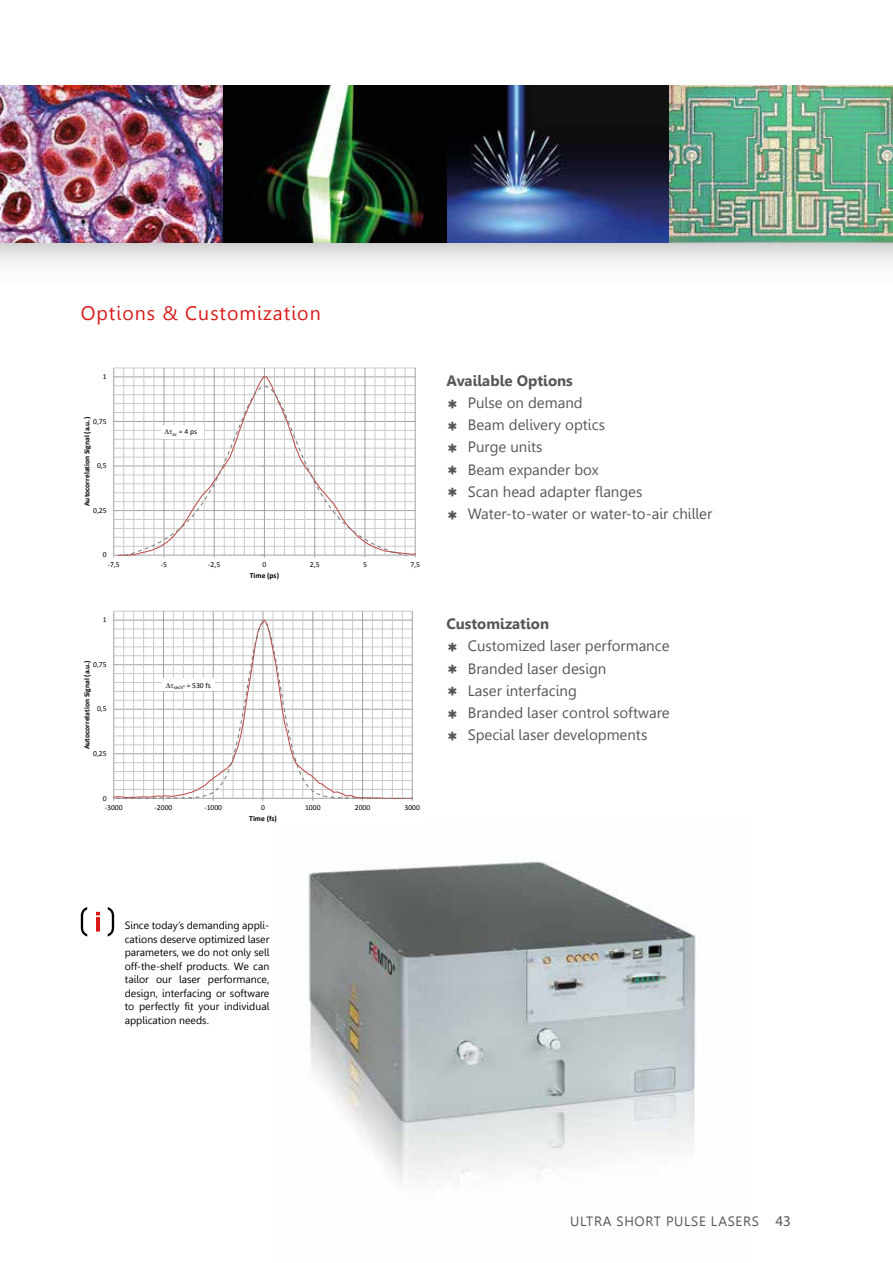
<style>
.page{position:relative;width:893px;height:1263px;background:#fff}
.page>*{position:absolute;margin:0;border:0;box-sizing:border-box;transform-origin:0 0}
.t1{font:19.5px "Gisha";letter-spacing:.05em;color:#da1a19}
.t2{font:15px/22px "Gisha";color:#575756}
.t3{font:15px "Myriad Pro";color:#575756}
.t4{font:13.5px "Gisha";letter-spacing:.05em;color:#575756}
.t5{font:10.5px/13.5px "Gisha";color:#000;text-align:justify}
.t6{font:7.65px "Calibri";color:#000}
.t7{font:700 7.65px "Calibri";color:#000}
.s1{font-weight:700}
.s2{font-family:"Handel Gothic BT";font-size:24px}
</style>
<div class="page">
<div style="left:0;top:242px;width:893px;height:43px;background:linear-gradient(to bottom,#d9d9d8,#fff)"></div>
<img style="left:0;top:85px;width:223px;height:157px">
<svg style="left:446px;top:85px;width:224px;height:157px;background:#242e4c"></svg>
<img style="left:223px;top:85px;width:223px;height:157px">
<img style="left:670px;top:85px;width:223px;height:157px">
<img style="left:308px;top:861px;width:388px;height:322px">
<hr style="left:114px;top:368px;width:301px;height:1px;background:#cacac9">
<hr style="left:123px;top:368px;width:1px;height:187px;background:#cacac9">
<hr style="left:134px;top:368px;width:1px;height:187px;background:#cacac9">
<hr style="left:144px;top:368px;width:1px;height:187px;background:#cacac9">
<hr style="left:154px;top:368px;width:1px;height:187px;background:#cacac9">
<hr style="left:174px;top:368px;width:1px;height:187px;background:#cacac9">
<hr style="left:184px;top:368px;width:1px;height:187px;background:#cacac9">
<hr style="left:194px;top:368px;width:1px;height:187px;background:#cacac9">
<hr style="left:204px;top:368px;width:1px;height:187px;background:#cacac9">
<hr style="left:224px;top:368px;width:1px;height:187px;background:#cacac9">
<hr style="left:234px;top:368px;width:1px;height:187px;background:#cacac9">
<hr style="left:244px;top:368px;width:1px;height:187px;background:#cacac9">
<hr style="left:254px;top:368px;width:1px;height:187px;background:#cacac9">
<hr style="left:274px;top:368px;width:1px;height:187px;background:#cacac9">
<hr style="left:284px;top:368px;width:1px;height:187px;background:#cacac9">
<hr style="left:294px;top:368px;width:1px;height:187px;background:#cacac9">
<hr style="left:304px;top:368px;width:1px;height:187px;background:#cacac9">
<hr style="left:324px;top:368px;width:1px;height:187px;background:#cacac9">
<hr style="left:335px;top:368px;width:1px;height:187px;background:#cacac9">
<hr style="left:345px;top:368px;width:1px;height:187px;background:#cacac9">
<hr style="left:355px;top:368px;width:1px;height:187px;background:#cacac9">
<hr style="left:375px;top:368px;width:1px;height:187px;background:#cacac9">
<hr style="left:385px;top:368px;width:1px;height:187px;background:#cacac9">
<hr style="left:395px;top:368px;width:1px;height:187px;background:#cacac9">
<hr style="left:405px;top:368px;width:1px;height:187px;background:#cacac9">
<hr style="left:113px;top:368px;width:1px;height:187px;background:#a2a2a2">
<hr style="left:164px;top:368px;width:1px;height:187px;background:#a2a2a2">
<hr style="left:214px;top:368px;width:1px;height:187px;background:#a2a2a2">
<hr style="left:314px;top:368px;width:1px;height:187px;background:#a2a2a2">
<hr style="left:365px;top:368px;width:1px;height:187px;background:#a2a2a2">
<hr style="left:415px;top:368px;width:1px;height:187px;background:#a2a2a2">
<hr style="left:264px;top:368px;width:1px;height:187px;background:#a2a2a2">
<hr style="left:114px;top:611px;width:298px;height:1px;background:#cacac9">
<hr style="left:123px;top:611px;width:1px;height:187px;background:#cacac9">
<hr style="left:133px;top:611px;width:1px;height:187px;background:#cacac9">
<hr style="left:143px;top:611px;width:1px;height:187px;background:#cacac9">
<hr style="left:153px;top:611px;width:1px;height:187px;background:#cacac9">
<hr style="left:173px;top:611px;width:1px;height:187px;background:#cacac9">
<hr style="left:183px;top:611px;width:1px;height:187px;background:#cacac9">
<hr style="left:193px;top:611px;width:1px;height:187px;background:#cacac9">
<hr style="left:203px;top:611px;width:1px;height:187px;background:#cacac9">
<hr style="left:223px;top:611px;width:1px;height:187px;background:#cacac9">
<hr style="left:233px;top:611px;width:1px;height:187px;background:#cacac9">
<hr style="left:243px;top:611px;width:1px;height:187px;background:#cacac9">
<hr style="left:253px;top:611px;width:1px;height:187px;background:#cacac9">
<hr style="left:273px;top:611px;width:1px;height:187px;background:#cacac9">
<hr style="left:283px;top:611px;width:1px;height:187px;background:#cacac9">
<hr style="left:293px;top:611px;width:1px;height:187px;background:#cacac9">
<hr style="left:303px;top:611px;width:1px;height:187px;background:#cacac9">
<hr style="left:322px;top:611px;width:1px;height:187px;background:#cacac9">
<hr style="left:332px;top:611px;width:1px;height:187px;background:#cacac9">
<hr style="left:342px;top:611px;width:1px;height:187px;background:#cacac9">
<hr style="left:352px;top:611px;width:1px;height:187px;background:#cacac9">
<hr style="left:372px;top:611px;width:1px;height:187px;background:#cacac9">
<hr style="left:382px;top:611px;width:1px;height:187px;background:#cacac9">
<hr style="left:392px;top:611px;width:1px;height:187px;background:#cacac9">
<hr style="left:402px;top:611px;width:1px;height:187px;background:#cacac9">
<hr style="left:113px;top:611px;width:1px;height:187px;background:#a2a2a2">
<hr style="left:163px;top:611px;width:1px;height:187px;background:#a2a2a2">
<hr style="left:213px;top:611px;width:1px;height:187px;background:#a2a2a2">
<hr style="left:313px;top:611px;width:1px;height:187px;background:#a2a2a2">
<hr style="left:362px;top:611px;width:1px;height:187px;background:#a2a2a2">
<hr style="left:412px;top:611px;width:1px;height:187px;background:#a2a2a2">
<hr style="left:263px;top:611px;width:1px;height:187px;background:#a2a2a2">
<svg style="left:114px;top:620px;width:299px;height:179px"></svg>
<div style="left:162px;top:678px;width:53px;height:13px;background:#fff"></div>
<svg style="left:108px;top:907px;width:6px;height:29px"></svg>
<svg style="left:81px;top:907px;width:6px;height:29px"></svg>
<svg style="left:96px;top:912px;width:4px;height:3px"></svg>
<hr style="left:96px;top:917px;width:4px;height:14px;background:#da1a19">
<svg style="left:113px;top:376px;width:303px;height:181px"></svg>
<h1 class="t1" style="left:81px;top:302px;width:241px">Options &amp; Customization</h1>
<p class="t6" style="left:103px;top:372px;width:5px">1</p>
<p class="t7" style="left:82px;top:506px;width:91px;rotate:-90deg">Autocorrelation Signal (a.u.)</p>
<p class="t6" style="left:93px;top:416px;width:15px">0,75</p>
<p class="t6" style="left:97px;top:461px;width:11px">0,5</p>
<p class="t6" style="left:93px;top:505px;width:15px">0,25</p>
<p class="t6" style="left:103px;top:550px;width:5px">0</p>
<p class="t6" style="left:169px;top:427px;width:29px">▼<sub>ac</sub> = 4 ps</p>
<p class="t6" style="left:108px;top:560px;width:13px">-7,5</p>
<p class="t6" style="left:161px;top:560px;width:8px">-5</p>
<p class="t6" style="left:208px;top:560px;width:13px">-2,5</p>
<p class="t6" style="left:263px;top:560px;width:5px">0</p>
<p class="t6" style="left:310px;top:560px;width:11px">2,5</p>
<p class="t6" style="left:363px;top:560px;width:5px">5</p>
<p class="t6" style="left:410px;top:560px;width:11px">7,5</p>
<p class="t6" style="left:103px;top:615px;width:5px">1</p>
<p class="t7" style="left:82px;top:749px;width:91px;rotate:-90deg">Autocorrelation Signal (a.u.)</p>
<p class="t6" style="left:93px;top:659px;width:15px">0,75</p>
<p class="t6" style="left:97px;top:704px;width:11px">0,5</p>
<p class="t6" style="left:93px;top:749px;width:15px">0,25</p>
<p class="t6" style="left:103px;top:793px;width:5px">0</p>
<p class="t7" style="left:250px;top:571px;width:31px">Time (ps)</p>
<p class="t6" style="left:171px;top:680px;width:42px">▼<sub>sech²</sub> = 530 fs</p>
<p class="t6" style="left:105px;top:803px;width:19px">-3000</p>
<p class="t6" style="left:155px;top:803px;width:19px">-2000</p>
<p class="t6" style="left:204px;top:803px;width:19px">-1000</p>
<p class="t6" style="left:261px;top:803px;width:5px">0</p>
<p class="t6" style="left:305px;top:803px;width:17px">1000</p>
<p class="t6" style="left:355px;top:803px;width:17px">2000</p>
<p class="t6" style="left:405px;top:803px;width:17px">3000</p>
<p class="t7" style="left:249px;top:814px;width:29px">Time (fs)</p>
<p class="t2" style="left:446px;top:370px;width:267px"><span class="s1">Available Options<br></span><span class="s2">*</span> Pulse on demand<br><span class="s2">*</span> Beam delivery optics<br><span class="s2">*</span> Purge units<br><span class="s2">*</span> Beam expander box<br><span class="s2">*</span> Scan head adapter flanges<br><span class="s2">*</span> Water-to-water or water-to-air chiller</p>
<p class="t2" style="left:446px;top:613px;width:225px"><span class="s1">Customization<br></span><span class="s2">*</span> Customized laser performance <span class="s2">*</span> Branded laser design<br><span class="s2">*</span> Laser interfacing<br><span class="s2">*</span> Branded laser control software <span class="s2">*</span> Special laser developments</p>
<p class="t5" style="left:125px;top:919px;width:146px">Since today’s demanding appli&shy;cations deserve optimized laser parameters, we do not only sell off-the-shelf products. We can tailor our laser performance, design, interfacing or software to perfectly fit your individual application needs.</p>
<p class="t4" style="left:570px;top:1214px;width:190px">ULTRA SHORT PULSE LASERS</p>
<p class="t3" style="left:775px;top:1213px;width:17px">43</p>
</div>
